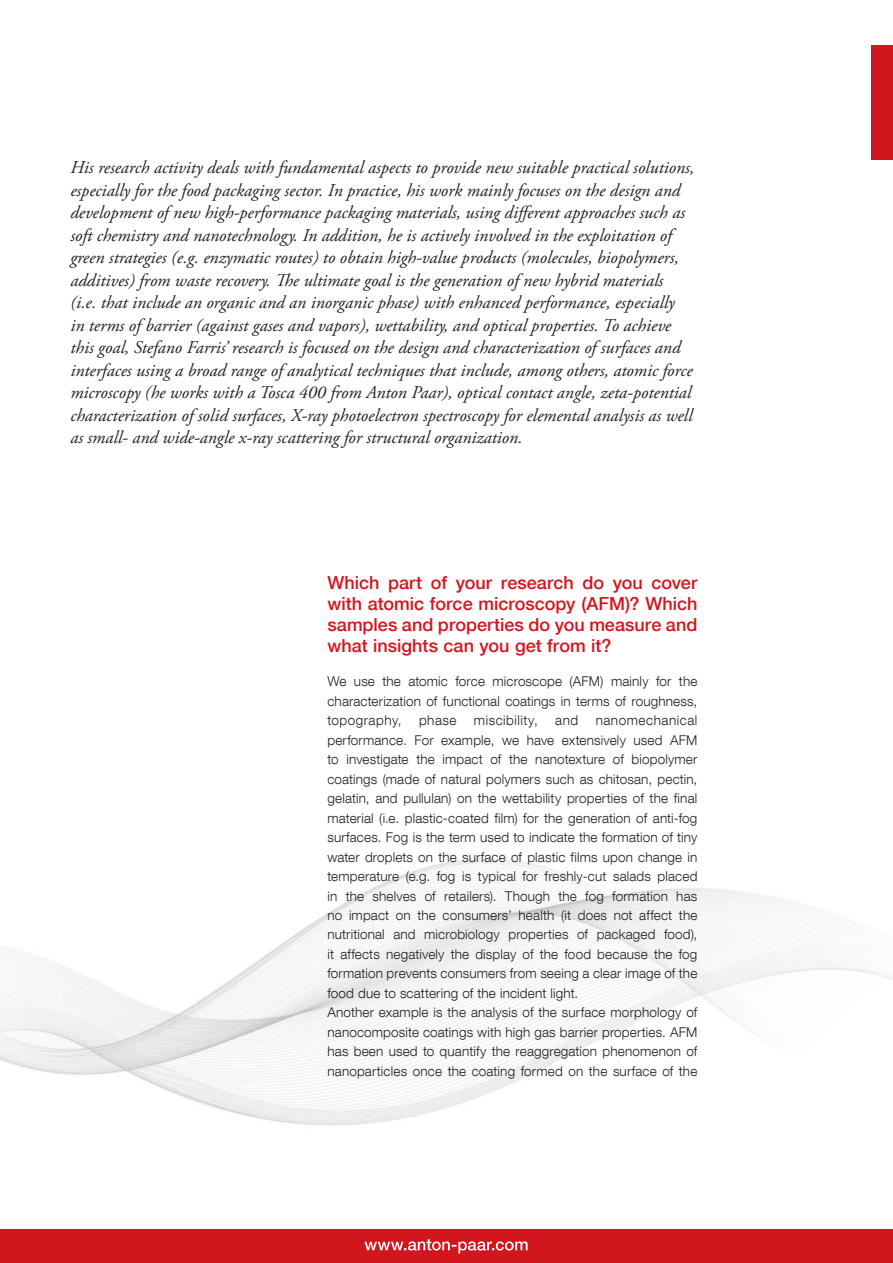
<style>
.page{position:relative;width:893px;height:1263px;background:#fff}
.page>*{position:absolute;margin:0;border:0;box-sizing:border-box;transform-origin:0 0}
.t1{font:italic 18px/22.5px "Adobe Garamond Pro";color:#231f20}
.t2{font:500 18px/21px "Helvetica Neue LT Com";color:#d2161e;text-align:justify}
.t3{font:300 13.5px/19.5px "Helvetica Neue LT Com";letter-spacing:.01em;color:#231f20;text-align:justify}
.t4{font:300 13.5px "Helvetica Neue LT Com";letter-spacing:.035em;color:#231f20}
</style>
<div class="page">
<div style="left:872px;top:45px;width:21px;height:114px;background:#d2161e"></div>
<img style="left:0;top:859px;width:893px;height:267px">
<div style="left:0;top:1229px;width:893px;height:34px;background:#d2161e"></div>
<svg style="left:364px;top:1239px;width:164px;height:14px"></svg>
<p class="t1" style="left:70px;top:157px;width:625px">His research activity deals with fundamental aspects to provide new suitable practical solutions, especially for the food packaging sector. In practice, his work mainly focuses on the design and development of new high-performance packaging materials, using different approaches such as soft chemistry and nanotechnology. In addition, he is actively involved in the exploitation of green strategies (e.g. enzymatic routes) to obtain high-value products (molecules, biopolymers, additives) from waste recovery. The ultimate goal is the generation of new hybrid materials<br>(i.e. that include an organic and an inorganic phase) with enhanced performance, especially<br>in terms of barrier (against gases and vapors), wettability, and optical properties. To achieve this goal, Stefano Farris’ research is focused on the design and characterization of surfaces and interfaces using a broad range of analytical techniques that include, among others, atomic force microscopy (he works with a Tosca 400 from Anton Paar), optical contact angle, zeta-potential characterization of solid surfaces, X-ray photoelectron spectroscopy for elemental analysis as well as small- and wide-angle x-ray scattering for structural organization.</p>
<h1 class="t2" style="left:327px;top:571px;width:371px">Which part of your research do you cover with atomic force microscopy (AFM)? Which samples and properties do you measure and what insights can you get from it?</h1>
<p class="t3" style="left:327px;top:671px;width:371px">We use the atomic force microscope (AFM) mainly for the characterization of functional coatings in terms of roughness, topography,</p>
<p class="t3" style="left:327px;top:710px;width:371px;text-align:left;text-indent:268px">nanomechanical performance. For example, we have extensively used AFM to investigate the impact of the nanotexture of biopolymer coatings (made of natural polymers such as chitosan, pectin, gelatin, and pullulan) on the wettability properties of the final material (i.e. plastic-coated film) for the generation of anti-fog surfaces. Fog is the term used to indicate the formation of tiny water droplets on the surface of plastic films upon change in temperature (e.g. fog is typical for freshly-cut salads placed in the shelves of retailers). Though the fog formation has no impact on the consumers’ health (it does not affect the nutritional and microbiology properties of packaged food), it affects negatively the display of the food because the fog formation prevents consumers from seeing a clear image of the food due to scattering of the incident light.<br>Another example is the analysis of the surface morphology of nanocomposite coatings with high gas barrier properties. AFM has been used to quantify the reaggregation phenomenon of nanoparticles once the coating formed on the surface of the</p>
<p class="t3" style="left:419px;top:710px;width:39px">phase</p>
<p class="t4" style="left:474px;top:712px;width:65px">miscibility,</p>
<p class="t3" style="left:555px;top:710px;width:25px">and</p>
</div>
